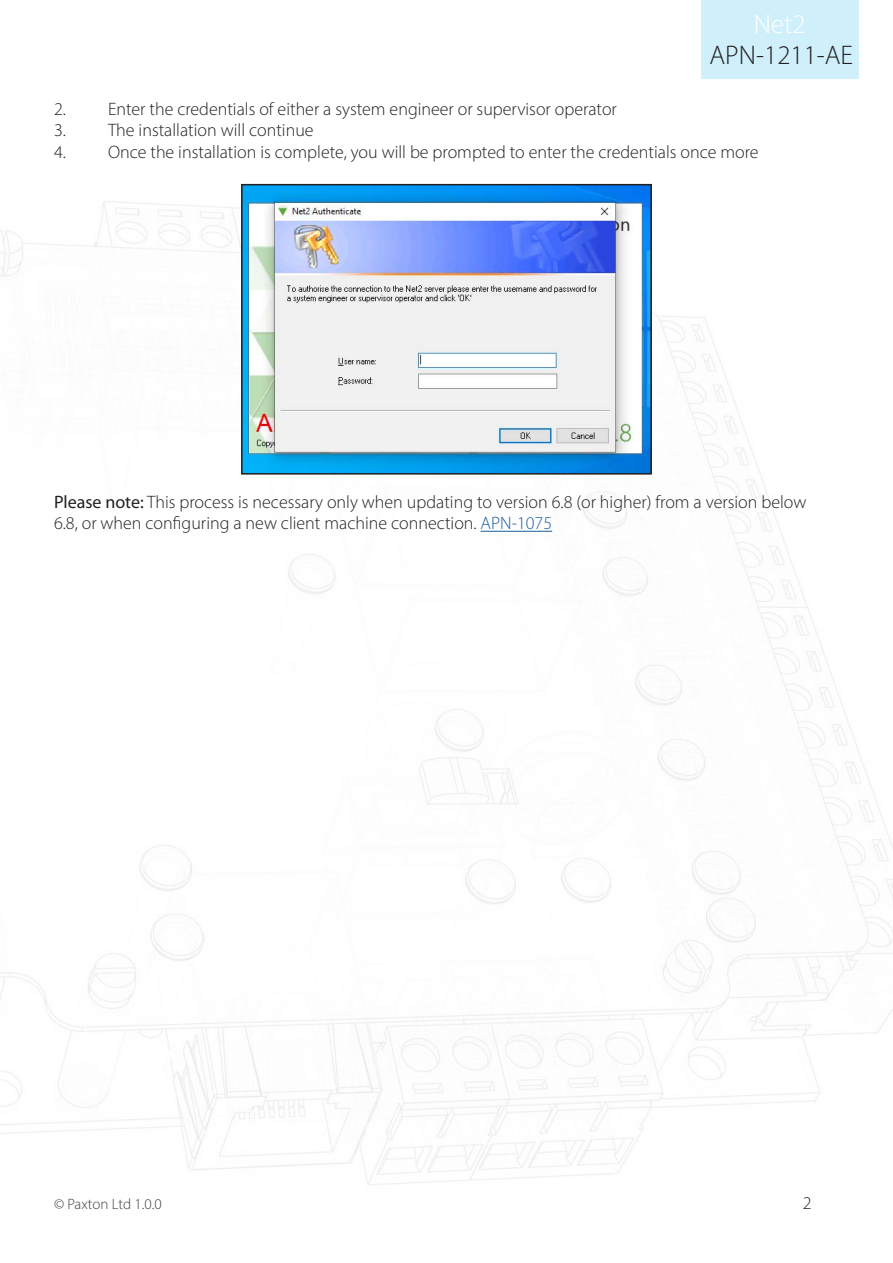
<style>
.page{position:relative;width:893px;height:1263px;background:#fff}
.page>*{position:absolute;margin:0;border:0;box-sizing:border-box;transform-origin:0 0}
.t1{font:300 27px "Myriad Pro";color:#231f20}
.t2{font:300 27px "Myriad Pro";color:#fff}
.Text{font:300 18px/21.6px "Myriad Pro";color:#231f20}
.t3{font:300 15px "Myriad Pro";letter-spacing:-.005em;color:#3e3e3f}
.s1{font-weight:400}
.s2{color:#175d9e}
</style>
<div class="page">
<div style="left:702px;top:0;width:157px;height:79px;background:#cfeffb"></div>
<hr style="left:481px;top:531px;width:71px;height:1px;background:#175d9e">
<img style="left:244px;top:187px;width:405px;height:285px">
<div style="left:241px;top:184px;width:411px;height:291px;border:2px solid #231f20"></div>
<h1 class="t2" style="left:754px;top:8px;width:53px">Net2</h1>
<h1 class="t1" style="left:709px;top:39px;width:145px">APN-1211-AE</h1>
<p class="Text" style="left:54px;top:98px;width:564px">2. Enter the credentials of either a system engineer or supervisor operator</p>
<p class="Text" style="left:54px;top:119px;width:261px">3. The installation will continue</p>
<p class="Text" style="left:54px;top:141px;width:706px">4. Once the installation is complete, you will be prompted to enter the credentials once more</p>
<p class="Text" style="left:54px;top:491px;width:754px"><span class="s1">Please note:</span> This process is necessary only when updating to version 6.8 (or higher) from a version below<br>6.8, or when configuring a new client machine connection. <span class="s2">APN-1075</span></p>
<p class="t3" style="left:54px;top:1195px;width:109px">© Paxton Ltd 1.0.0</p>
<p class="Text" style="left:803px;top:1192px;width:10px">2</p>
</div>
